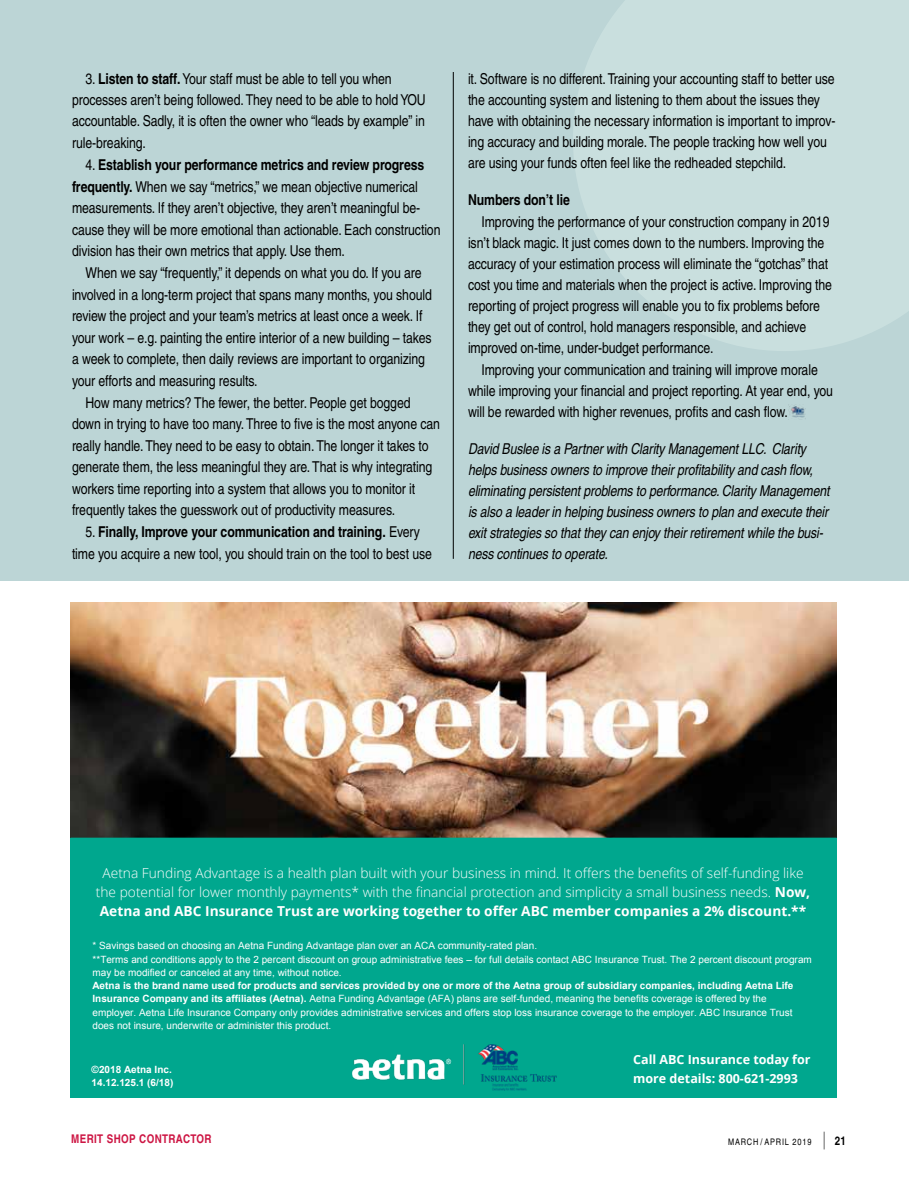
<style>
.page{position:relative;width:909px;height:1188px;background:#fff}
.page>*{position:absolute;margin:0;border:0;box-sizing:border-box;transform-origin:0 0}
.t1{font:condensed 15px/21.5px "Helvetica";letter-spacing:-.005em;color:#000}
.t2{font:italic condensed 15px/21px "Helvetica";letter-spacing:-.01em;color:#000}
.t3{font:700 condensed 15px "Helvetica";letter-spacing:-.005em;color:#000}
.t4{font:300 13.8px/18.8px "Open Sans";color:#fff;text-align:center}
.t5{font:700 12.6px/19.5px "Open Sans";color:#fff}
.t6{font:700 condensed 12px "Helvetica";letter-spacing:.03em;color:#cd1543}
.t7{font:10.05px/13.2px "Arial";color:#fff}
.t8{font:700 10.05px/13.2px "Arial";color:#fff}
.t9{font:condensed 9px "Helvetica";letter-spacing:.09em;color:#000}
.s1{font-weight:700}
.s2{font-family:"Helvetica LT Std";font-weight:300;font-size:17.7px}
.s3{font-weight:700;font-size:12px}
</style>
<div class="page">
<div style="left:0;top:0;width:909px;height:580px;background:#bcd5d6"></div>
<img style="left:71px;top:602px;width:766px;height:236px">
<div style="left:71px;top:838px;width:766px;height:260px;background:#00a78e"></div>
<img style="left:350px;top:1044px;width:207px;height:46px">
<svg style="left:573px;top:0;width:336px;height:351px;fill:#c9dfde"></svg>
<hr style="left:453px;top:72px;width:1px;height:487px;background:#000">
<img style="left:789px;top:405px;width:17px;height:14px">
<p class="t1" style="left:72px;top:68px;width:355px;text-indent:14px">3. <span class="s1">Listen to staff.</span> Your staff must be able to tell you when processes aren’t being followed. They need to be able to hold YOU accountable. Sadly, it is often the owner who “leads by example” in rule-breaking.</p>
<p class="t1" style="left:72px;top:154px;width:370px;text-indent:14px">4. <span class="s1">Establish your performance metrics and review progress frequently.</span> When we say “metrics,” we mean objective numerical measurements. If they aren’t objective, they aren’t meaningful be&shy;cause they will be more emotional than actionable. Each construction division has their own metrics that apply. Use them.</p>
<p class="t1" style="left:72px;top:262px;width:361px;text-indent:14px">When we say “frequently,” it depends on what you do. If you are involved in a long-term project that spans many months, you should review the project and your team’s metrics at least once a week. If your work – e.g. painting the entire interior of a new building – takes a week to complete, then daily reviews are important to organizing your efforts and measuring results.</p>
<p class="t1" style="left:72px;top:392px;width:370px;text-indent:14px">How many metrics? The fewer, the better. People get bogged down in trying to have too many. Three to five is the most anyone can really handle. They need to be easy to obtain. The longer it takes to generate them, the less meaningful they are. That is why integrating workers time reporting into a system that allows you to monitor it frequently takes the guesswork out of productivity measures.</p>
<p class="t1" style="left:72px;top:521px;width:361px;text-align:center">5. <span class="s1">Finally, Improve your communication and training.</span> Every time you acquire a new tool, you should train on the tool to best use</p>
<p class="t1" style="left:468px;top:68px;width:369px;line-height:21px">it. Software is no different. Training your accounting staff to better use the accounting system and listening to them about the issues they have with obtaining the necessary information is important to improv&shy;ing accuracy and building morale. The people tracking how well you are using your funds often feel like the redheaded stepchild.</p>
<p class="t3" style="left:468px;top:190px;width:104px">Numbers don’t lie</p>
<p class="t1" style="left:468px;top:211px;width:366px;line-height:21px;text-indent:14px">Improving the performance of your construction company in 2019 isn’t black magic. It just comes down to the numbers. Improving the accuracy of your estimation process will eliminate the “gotchas” that cost you time and materials when the project is active. Improving the reporting of project progress will enable you to fix problems before they get out of control, hold managers responsible, and achieve improved on-time, under-budget performance.</p>
<p class="t1" style="left:468px;top:359px;width:367px;line-height:21px;text-indent:14px">Improving your communication and training will improve morale while improving your financial and project reporting. At year end, you will be rewarded with higher revenues, profits and cash flow.</p>
<p class="t2" style="left:468px;top:438px;width:363px">David Buslee is a Partner with Clarity Management LLC. Clarity helps business owners to improve their profitability and cash flow, eliminating persistent problems to performance. Clarity Management is also a leader in helping business owners to plan and execute their exit strategies so that they can enjoy their retirement while the busi&shy;ness continues to operate.</p>
<p class="t4" style="left:96px;top:863px;width:716px">Aetna Funding Advantage is a health plan built with your business in mind. It offers the benefits of self-funding like the potential for lower monthly payments* with the financial protection and simplicity a small business needs. <span class="s1">Now,<br>Aetna and ABC Insurance Trust are working together to offer ABC member companies a 2% discount.**</span></p>
<p class="t7" style="left:93px;top:939px;width:721px">* Savings based on choosing an Aetna Funding Advantage plan over an ACA community-rated plan.<br>**Terms and conditions apply to the 2 percent discount on group administrative fees – for full details contact ABC Insurance Trust. The 2 percent discount program may be modified or canceled at any time, without notice.</p>
<p class="t7" style="left:93px;top:979px;width:702px"><span class="s1">Aetna is the brand name used for products and services provided by one or more of the Aetna group of subsidiary companies, including Aetna Life Insurance Company and its affiliates (Aetna).</span> Aetna Funding Advantage (AFA) plans are self-funded, meaning the benefits coverage is offered by the employer. Aetna Life Insurance Company only provides administrative services and offers stop loss insurance coverage to the employer. ABC Insurance Trust does not insure, underwrite or administer this product.</p>
<p class="t8" style="left:92px;top:1063px;width:83px">©2018 Aetna Inc.<br>14.12.125.1 (6/18)</p>
<p class="t5" style="left:633px;top:1049px;width:179px">Call ABC Insurance today for more details: 800-621-2993</p>
<p class="t6" style="left:71px;top:1132px;width:142px">MERIT SHOP CONTRACTOR</p>
<p class="t9" style="left:728px;top:1136px;width:119px">MARCH / APRIL 2019 <span class="s2">|</span> <span class="s3">21</span></p>
</div>
